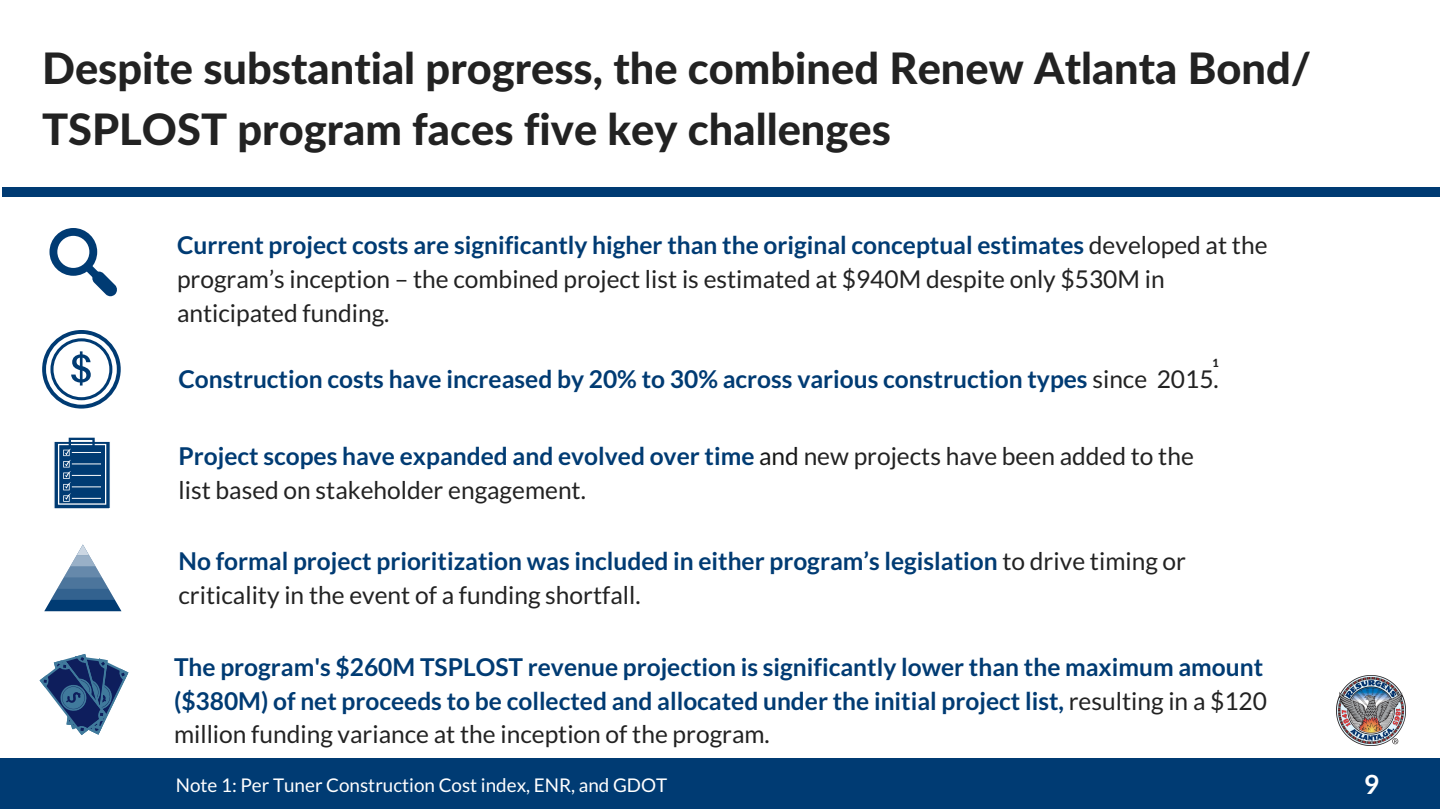
<style>
.page{position:relative;width:1440px;height:810px;background:#fff}
.page>*{position:absolute;margin:0;border:0;box-sizing:border-box;transform-origin:0 0}
.t1{font:800 43.4px/60.8px "Lato Latin";color:#222}
.t2{font:700 26.4px "Lato";color:#fff}
.t3{font:700 24.5px/33.8px "Lato";color:#003b73}
.t4{font:24.5px/33.8px "Lato";color:#222}
.t5{font:18.9px "Lato";color:#fff}
.t6{font:800 11.3px "Lato Latin";color:#222}
.s1{font-weight:700;color:#003b73}
.s2{font-weight:400;color:#222}
.s3{color:#171716}
</style>
<div class="page">
<div style="left:0;top:758px;width:1440px;height:51px;background:#003b73"></div>
<img style="left:1336px;top:675px;width:70px;height:71px">
<div style="left:2px;top:187px;width:55px;height:10px;background:#003b73"></div>
<div style="left:1394px;top:187px;width:46px;height:10px;background:#003b73"></div>
<div style="left:56px;top:187px;width:384px;height:10px;background:#003b73"></div>
<div style="left:439px;top:187px;width:384px;height:10px;background:#003b73"></div>
<div style="left:822px;top:187px;width:384px;height:10px;background:#003b73"></div>
<div style="left:1205px;top:187px;width:191px;height:10px;background:#003b73"></div>
<svg style="left:50px;top:228px;width:67px;height:68px"></svg>
<svg style="left:54px;top:438px;width:56px;height:71px;background:#32618e"></svg>
<svg style="left:44px;top:544px;width:77px;height:67px"></svg>
<svg style="left:42px;top:330px;width:79px;height:79px"></svg>
<svg style="left:40px;top:654px;width:88px;height:81px"></svg>
<h1 class="t1" style="left:42px;top:37px;width:1271px">Despite substantial progress, the combined Renew Atlanta Bond/<br>TSPLOST program faces five key challenges</h1>
<p class="t4" style="left:177px;top:228px;width:1092px"><span class="s1">Current project costs are significantly higher than the original conceptual estimates</span> developed at the program’s inception – the combined project list is estimated at $940M despite only $530M in anticipated funding.</p>
<p class="t6" style="left:1213px;top:356px;width:8px">1</p>
<p class="t3" style="left:178px;top:361px;width:1042px">Construction costs have increased by 20% to 30% across various construction types <span class="s2">since 2015.</span></p>
<p class="t4" style="left:178px;top:439px;width:1017px"><span class="s1">Project scopes have expanded and evolved over time</span> <span class="s3">and</span> new projects have been added to the list based on stakeholder engagement.</p>
<p class="t3" style="left:178px;top:544px;width:1009px">No formal project prioritization was included in either program’s legislation <span class="s2">to drive timing or criticality in the event of a funding shortfall.</span></p>
<p class="t3" style="left:174px;top:649px;width:1095px">The program's $260M TSPLOST revenue projection is significantly lower than the maximum amount ($380M) of net proceeds to be collected and allocated under the initial project list, <span class="s2">resulting in a $120 million funding variance at the inception of the program.</span></p>
<p class="t5" style="left:176px;top:773px;width:493px">Note 1: Per Tuner Construction Cost index, ENR, and GDOT</p>
<p class="t2" style="left:1364px;top:767px;width:17px">9</p>
</div>
